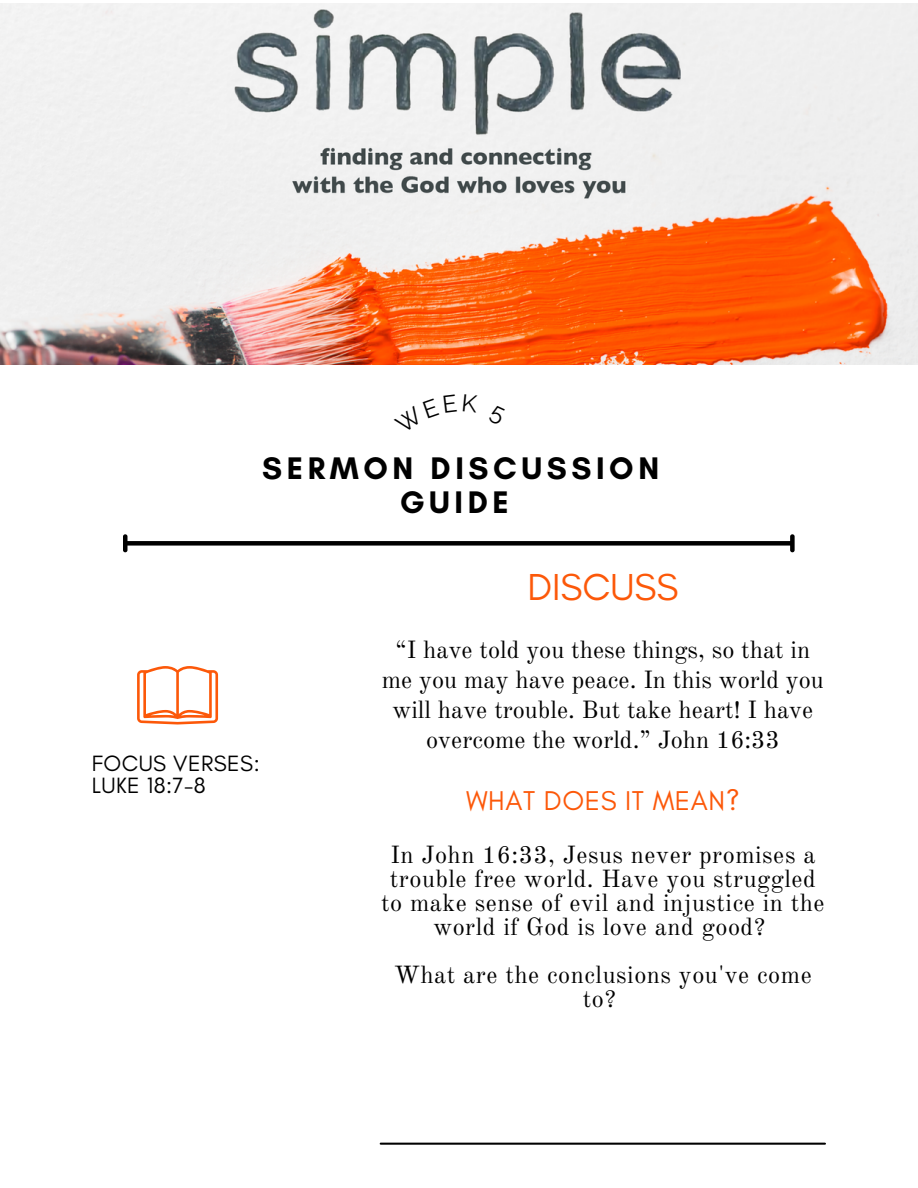
<style>
.page{position:relative;width:918px;height:1188px;background:#fff}
.page>*{position:absolute;margin:0;border:0;box-sizing:border-box;transform-origin:0 0}
.t1{font:38.25px "Glacial Indifference";color:#fc5809}
.t2{font:700 31.8px/34.5px "Glacial Indifference";letter-spacing:.145em;color:#000;text-align:center}
.t3{font:27.6px "Glacial Indifference";letter-spacing:.02em;color:#fc5809}
.t4{font:24.45px/30.2px "Old Standard";color:#000;text-align:center}
.t5{font:24.3px/24px "Old Standard";letter-spacing:.02em;color:#000;text-align:center}
.t6{font:22.5px/22.5px "Glacial Indifference";letter-spacing:.02em;color:#000}
</style>
<div class="page">
<hr style="left:381px;top:1143px;width:444px;height:2px;background:#000">
<img style="left:0;top:3px;width:918px;height:361px">
<svg style="left:137px;top:666px;width:81px;height:59px"></svg>
<div style="left:126px;top:541px;width:665px;height:5px;background:#000"></div>
<svg style="left:123px;top:534px;width:4px;height:18px"></svg>
<svg style="left:790px;top:534px;width:5px;height:18px"></svg>
<h2 class="t2" style="left:262px;top:450px;width:399px">SERMON DISCUSSION<br>GUIDE</h2>
<p class="t6" style="left:92px;top:752px;width:169px">FOCUS VERSES:<br>LUKE 18:7-8</p>
<h1 class="t1" style="left:527px;top:563px;width:152px">DISCUSS</h1>
<p class="t4" style="left:382px;top:635px;width:444px">“I have told you these things, so that in me you may have peace. In this world you will have trouble. But take heart! I have overcome the world.” John 16:33</p>
<p class="t3" style="left:466px;top:783px;width:275px">WHAT DOES IT MEAN?</p>
<p class="t5" style="left:381px;top:843px;width:445px">In John 16:33, Jesus never promises a trouble free world. Have you struggled to make sense of evil and injustice in the world if God is love and good?</p>
<p class="t5" style="left:394px;top:963px;width:419px">What are the conclusions you've come to?</p>
</div>
